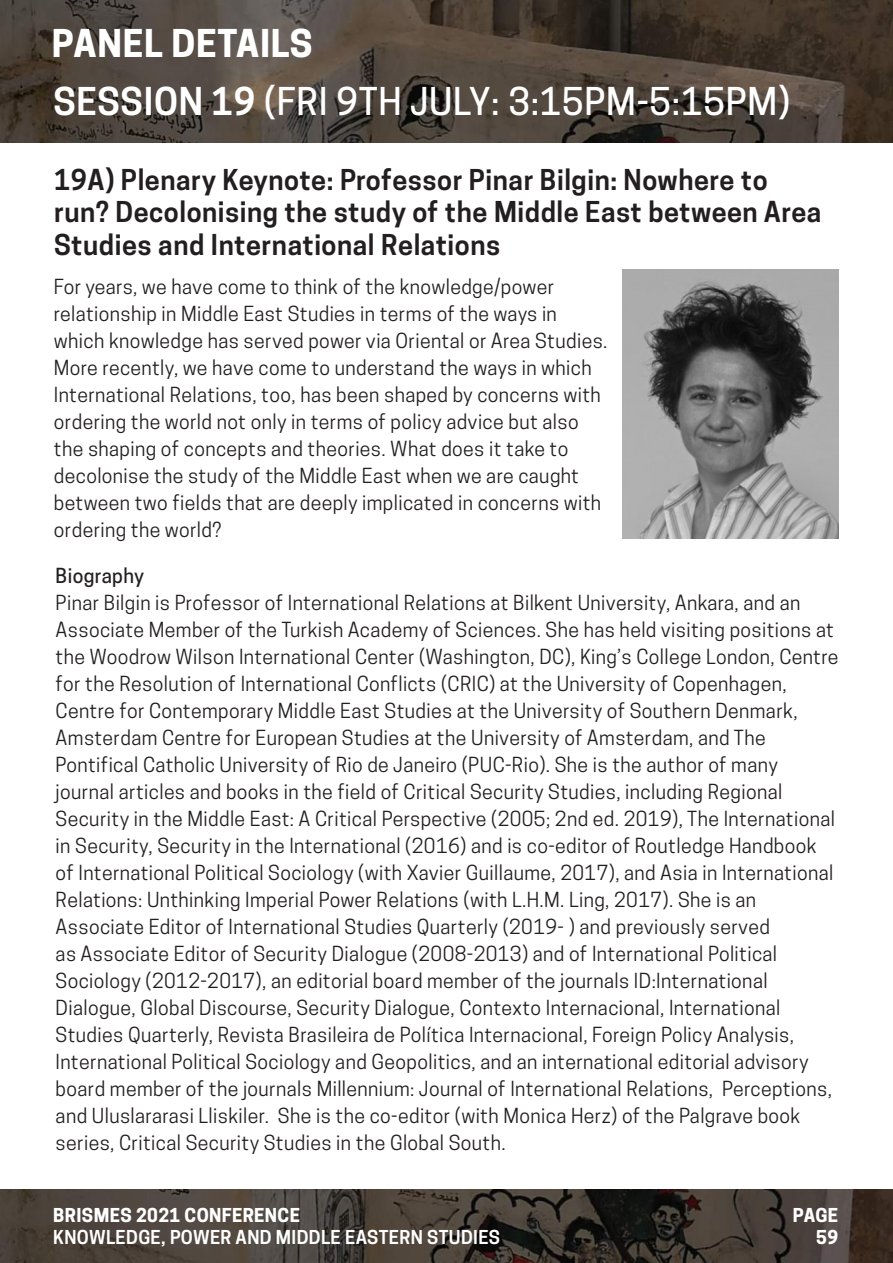
<style>
.page{position:relative;width:893px;height:1263px;background:#fff}
.page>*{position:absolute;margin:0;border:0;box-sizing:border-box;transform-origin:0 0}
.t1{font:500 36px "Cooper Hewitt";letter-spacing:.02em;color:#fff}
.t2{font:700 36px "Cooper Hewitt";letter-spacing:.02em;color:#fff}
.t3{font:600 27px/32.4px "Cooper Hewitt";letter-spacing:.02em;color:#231f20}
.t4{font:19.5px/27px "Cooper Hewitt";letter-spacing:.02em;color:#231f20}
.t5{font:500 19.5px "Cooper Hewitt";letter-spacing:.02em;color:#231f20}
.t6{font:600 18px "Cooper Hewitt";letter-spacing:.02em;color:#fff}
.t7{font:700 18px/21.6px "Cooper Hewitt";letter-spacing:.02em;color:#fff;text-align:right}
.s1{font-weight:600}
</style>
<div class="page">
<img style="left:0;top:1189px;width:893px;height:74px">
<img style="left:0;top:0;width:893px;height:143px">
<img style="left:623px;top:270px;width:216px;height:268px">
<h1 class="t2" style="left:52px;top:23px;width:262px">PANEL DETAILS</h1>
<h1 class="t1" style="left:53px;top:80px;width:738px"><span class="s1">SESSION 19</span> (FRI 9TH JULY: 3:15PM-5:15PM)</h1>
<h2 class="t3" style="left:54px;top:164px;width:769px">19A) Plenary Keynote: Professor Pinar Bilgin: Nowhere to run? Decolonising the study of the Middle East between Area<br>Studies and International Relations</h2>
<p class="t4" style="left:54px;top:273px;width:555px">For years, we have come to think of the knowledge/power relationship in Middle East Studies in terms of the ways in which knowledge has served power via Oriental or Area Studies.<br>More recently, we have come to understand the ways in which International Relations, too, has been shaped by concerns with ordering the world not only in terms of policy advice but also the shaping of concepts and theories. What does it take to decolonise the study of the Middle East when we are caught between two fields that are deeply implicated in concerns with ordering the world?</p>
<p class="t5" style="left:56px;top:564px;width:90px">Biography</p>
<p class="t4" style="left:56px;top:589px;width:784px">Pinar Bilgin is Professor of International Relations at Bilkent University, Ankara, and an Associate Member of the Turkish Academy of Sciences. She has held visiting positions at the Woodrow Wilson International Center (Washington, DC), King’s College London, Centre for the Resolution of International Conflicts (CRIC) at the University of Copenhagen, Centre for Contemporary Middle East Studies at the University of Southern Denmark, Amsterdam Centre for European Studies at the University of Amsterdam, and The Pontifical Catholic University of Rio de Janeiro (PUC-Rio). She is the author of many journal articles and books in the field of Critical Security Studies, including Regional Security in the Middle East: A Critical Perspective (2005; 2nd ed. 2019), The International in Security, Security in the International (2016) and is co-editor of Routledge Handbook of International Political Sociology (with Xavier Guillaume, 2017), and Asia in International Relations: Unthinking Imperial Power Relations (with L.H.M. Ling, 2017). She is an Associate Editor of International Studies Quarterly (2019- ) and previously served<br>as Associate Editor of Security Dialogue (2008-2013) and of International Political Sociology (2012-2017), an editorial board member of the journals ID:International Dialogue, Global Discourse, Security Dialogue, Contexto Internacional, International Studies Quarterly, Revista Brasileira de Política Internacional, Foreign Policy Analysis, International Political Sociology and Geopolitics, and an international editorial advisory board member of the journals Millennium: Journal of International Relations, Perceptions, and Uluslararasi Lliskiler. She is the co-editor (with Monica Herz) of the Palgrave book series, Critical Security Studies in the Global South.</p>
<p class="t7" style="left:53px;top:1204px;width:248px">BRISMES 2021 CONFERENCE</p>
<p class="t6" style="left:53px;top:1226px;width:448px">KNOWLEDGE, POWER AND MIDDLE EASTERN STUDIES</p>
<p class="t7" style="left:793px;top:1204px;width:47px">PAGE<br>59</p>
</div>
